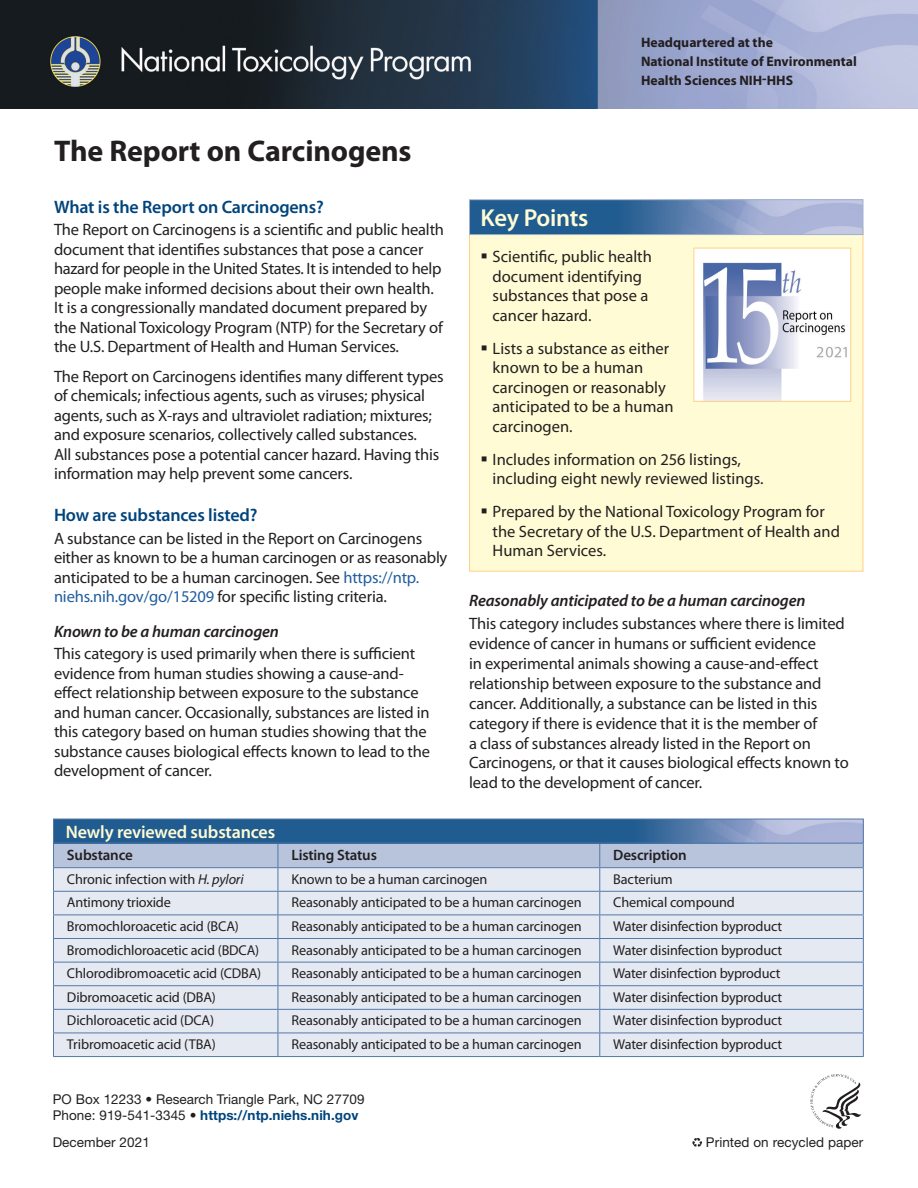
<style>
.page{position:relative;width:918px;height:1188px;background:#fff}
.page>*{position:absolute;margin:0;border:0;box-sizing:border-box;transform-origin:0 0}
.t1{font:700 30px "Myriad Pro";letter-spacing:-.005em;color:#231f20}
.t2{font:600 24.6px "Myriad Pro";letter-spacing:-.015em;color:#fffcd5}
.t3{font:600 18px "Myriad Pro";letter-spacing:-.01em;color:#00447c}
.t4{font:600 18px "Myriad Pro";letter-spacing:-.01em;color:#fffcd5}
.ROC_Body_Copy{font:16.5px/19.5px "Myriad Pro";letter-spacing:-.01em;color:#231f20}
.t5{font:italic 600 16.5px "Myriad Pro";letter-spacing:-.01em;color:#231f20}
.ROC_Body_Copy-2{font:600 15px "Myriad Pro";letter-spacing:-.01em;color:#231f20}
.ROC_Body_Copy-3{font:14.25px "Myriad Pro";letter-spacing:-.01em;color:#231f20}
.t6{font:700 13.8px/18.9px "Myriad Pro";color:#231f20}
.t7{font:13.5px/16.5px "Helvetica Neue LT Std";letter-spacing:.005em;color:#231f20}
.s1{color:#215e9f}
.s2{font-style:italic}
.s3{font-weight:700;color:#00447c}
</style>
<div class="page">
<div style="left:469px;top:228px;width:394px;height:344px;background:#fffcd5;border:1px solid #ffd184"></div>
<img style="left:0;top:0;width:918px;height:108px">
<svg style="left:692px;top:1138px;width:10px;height:9px"></svg>
<img style="left:471px;top:201px;width:390px;height:32px">
<div style="left:469px;top:199px;width:394px;height:36px;border:1px solid #a0b1cf"></div>
<hr style="left:53px;top:1056px;width:225px;height:1px;background:#5478a7">
<hr style="left:278px;top:1056px;width:322px;height:1px;background:#5478a7">
<hr style="left:600px;top:1056px;width:264px;height:1px;background:#5478a7">
<svg style="left:53px;top:844px;width:811px;height:212px;background:#dae0ec"></svg>
<hr style="left:53px;top:867px;width:225px;height:1px;background:#5478a7">
<hr style="left:278px;top:867px;width:322px;height:1px;background:#5478a7">
<hr style="left:600px;top:867px;width:264px;height:1px;background:#5478a7">
<img style="left:695px;top:250px;width:154px;height:150px">
<div style="left:693px;top:248px;width:158px;height:154px;border:1px solid #ffd184"></div>
<div style="left:53px;top:819px;width:810px;height:24px;background:#215c90"></div>
<img style="left:647px;top:821px;width:215px;height:20px">
<div style="left:53px;top:819px;width:811px;height:24px;border:1px solid #5478a7"></div>
<svg style="left:810px;top:1074px;width:52px;height:55px"></svg>
<p class="t6" style="left:641px;top:33px;width:217px">Headquartered at the<br>National Institute of Environmental<br>Health Sciences NIH-HHS</p>
<h1 class="t1" style="left:54px;top:132px;width:359px">The Report on Carcinogens</h1>
<h2 class="t3" style="left:54px;top:195px;width:271px">What is the Report on Carcinogens?</h2>
<p class="ROC_Body_Copy" style="left:54px;top:220px;width:392px">The Report on Carcinogens is a scientific and public health document that identifies substances that pose a cancer hazard for people in the United States. It is intended to help people make informed decisions about their own health.<br>It is a congressionally mandated document prepared by the National Toxicology Program (NTP) for the Secretary of the U.S. Department of Health and Human Services.</p>
<p class="ROC_Body_Copy" style="left:54px;top:366px;width:391px">The Report on Carcinogens identifies many different types of chemicals; infectious agents, such as viruses; physical agents, such as X-rays and ultraviolet radiation; mixtures; and exposure scenarios, collectively called substances.<br>All substances pose a potential cancer hazard. Having this information may help prevent some cancers.</p>
<h2 class="t3" style="left:54px;top:504px;width:205px">How are substances listed?</h2>
<p class="ROC_Body_Copy" style="left:54px;top:528px;width:395px">A substance can be listed in the Report on Carcinogens either as known to be a human carcinogen or as reasonably anticipated to be a human carcinogen. See <span class="s1">https://ntp. niehs.nih.gov/go/15209</span> for specific listing criteria.</p>
<h3 class="t5" style="left:54px;top:621px;width:226px">Known to be a human carcinogen</h3>
<p class="ROC_Body_Copy" style="left:54px;top:644px;width:378px">This category is used primarily when there is sufficient evidence from human studies showing a cause-and&shy;effect relationship between exposure to the substance and human cancer. Occasionally, substances are listed in this category based on human studies showing that the substance causes biological effects known to lead to the development of cancer.</p>
<h2 class="t2" style="left:481px;top:202px;width:109px">Key Points</h2>
<p class="ROC_Body_Copy" style="left:493px;top:247px;width:161px">Scientific, public health document identifying substances that pose a cancer hazard.</p>
<p class="ROC_Body_Copy" style="left:493px;top:338px;width:182px">Lists a substance as either known to be a human carcinogen or reasonably anticipated to be a human carcinogen.</p>
<p class="ROC_Body_Copy" style="left:493px;top:449px;width:272px">Includes information on 256 listings, including eight newly reviewed listings.</p>
<p class="ROC_Body_Copy" style="left:493px;top:502px;width:349px">Prepared by the National Toxicology Program for the Secretary of the U.S. Department of Health and<br>Human Services.</p>
<h3 class="t5" style="left:469px;top:590px;width:338px">Reasonably anticipated to be a human carcinogen</h3>
<p class="ROC_Body_Copy" style="left:469px;top:613px;width:381px;line-height:20px">This category includes substances where there is limited evidence of cancer in humans or sufficient evidence<br>in experimental animals showing a cause-and-effect relationship between exposure to the substance and cancer. Additionally, a substance can be listed in this category if there is evidence that it is the member of<br>a class of substances already listed in the Report on Carcinogens, or that it causes biological effects known to lead to the development of cancer.</p>
<h2 class="t4" style="left:66px;top:820px;width:211px">Newly reviewed substances</h2>
<p class="ROC_Body_Copy-2" style="left:67px;top:846px;width:67px">Substance</p>
<p class="ROC_Body_Copy-2" style="left:291px;top:846px;width:87px">Listing Status</p>
<p class="ROC_Body_Copy-2" style="left:613px;top:846px;width:75px">Description</p>
<p class="ROC_Body_Copy-3" style="left:67px;top:870px;width:178px">Chronic infection with <span class="s2">H. pylori</span></p>
<p class="ROC_Body_Copy-3" style="left:291px;top:870px;width:198px">Known to be a human carcinogen</p>
<p class="ROC_Body_Copy-3" style="left:613px;top:870px;width:61px">Bacterium</p>
<p class="ROC_Body_Copy-3" style="left:67px;top:894px;width:105px">Antimony trioxide</p>
<p class="ROC_Body_Copy-3" style="left:291px;top:894px;width:292px">Reasonably anticipated to be a human carcinogen</p>
<p class="ROC_Body_Copy-3" style="left:613px;top:894px;width:123px">Chemical compound</p>
<p class="ROC_Body_Copy-3" style="left:67px;top:917px;width:173px">Bromochloroacetic acid (BCA)</p>
<p class="ROC_Body_Copy-3" style="left:291px;top:917px;width:292px">Reasonably anticipated to be a human carcinogen</p>
<p class="ROC_Body_Copy-3" style="left:613px;top:917px;width:171px">Water disinfection byproduct</p>
<p class="ROC_Body_Copy-3" style="left:67px;top:941px;width:194px">Bromodichloroacetic acid (BDCA)</p>
<p class="ROC_Body_Copy-3" style="left:291px;top:941px;width:292px">Reasonably anticipated to be a human carcinogen</p>
<p class="ROC_Body_Copy-3" style="left:613px;top:941px;width:171px">Water disinfection byproduct</p>
<p class="ROC_Body_Copy-3" style="left:67px;top:965px;width:196px">Chlorodibromoacetic acid (CDBA)</p>
<p class="ROC_Body_Copy-3" style="left:291px;top:965px;width:292px">Reasonably anticipated to be a human carcinogen</p>
<p class="ROC_Body_Copy-3" style="left:613px;top:965px;width:169px">Water disinfection byproduct</p>
<p class="ROC_Body_Copy-3" style="left:67px;top:988px;width:151px">Dibromoacetic acid (DBA)</p>
<p class="ROC_Body_Copy-3" style="left:291px;top:988px;width:292px">Reasonably anticipated to be a human carcinogen</p>
<p class="ROC_Body_Copy-3" style="left:613px;top:988px;width:171px">Water disinfection byproduct</p>
<p class="ROC_Body_Copy-3" style="left:67px;top:1012px;width:149px">Dichloroacetic acid (DCA)</p>
<p class="ROC_Body_Copy-3" style="left:291px;top:1012px;width:292px">Reasonably anticipated to be a human carcinogen</p>
<p class="ROC_Body_Copy-3" style="left:613px;top:1012px;width:171px">Water disinfection byproduct</p>
<p class="ROC_Body_Copy-3" style="left:67px;top:1035px;width:150px">Tribromoacetic acid (TBA)</p>
<p class="ROC_Body_Copy-3" style="left:291px;top:1035px;width:292px">Reasonably anticipated to be a human carcinogen</p>
<p class="ROC_Body_Copy-3" style="left:613px;top:1035px;width:171px">Water disinfection byproduct</p>
<p class="t7" style="left:53px;top:1090px;width:313px">PO Box 12233 • Research Triangle Park, NC 27709<br>Phone: 919-541-3345 • <span class="s3">https://ntp.niehs.nih.gov</span></p>
<p class="t7" style="left:53px;top:1134px;width:99px">December 2021</p>
<p class="t7" style="left:706px;top:1134px;width:159px">Printed on recycled paper</p>
</div>
